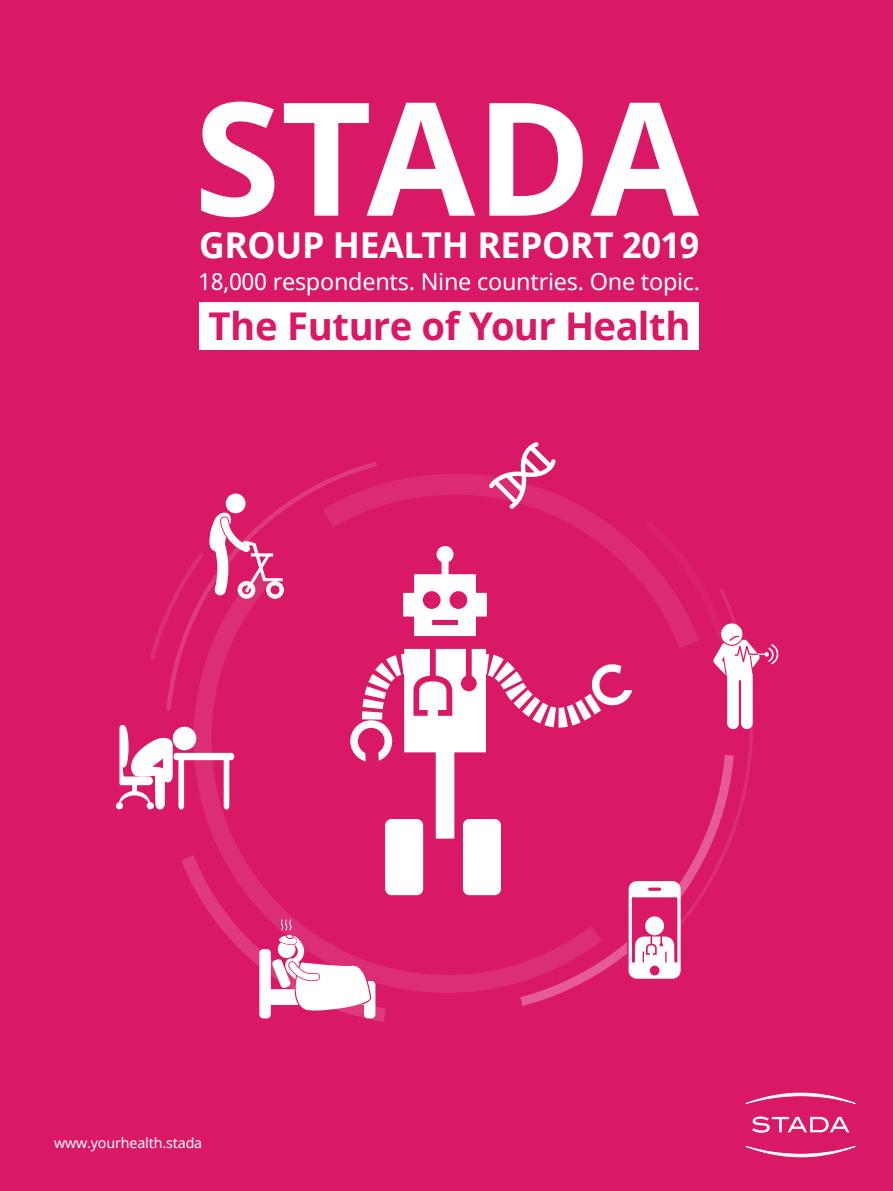
<style>
.page{position:relative;width:893px;height:1191px;background:#d91866}
.page>*{position:absolute;margin:0;border:0;box-sizing:border-box;transform-origin:0 0}
.t1{font:700 157.5px "Noto Sans";letter-spacing:-.005em;color:#fff}
.t2{font:700 38.25px "Noto Sans";letter-spacing:-.01em;color:#d91866}
.t3{font:700 35.55px "Noto Sans";letter-spacing:-.01em;color:#fff}
.t4{font:23.4px "Noto Sans";letter-spacing:-.01em;color:#fff}
.t5{font:14.25px "Noto Sans";letter-spacing:-.01em;color:#fff}
</style>
<div class="page">
<div style="left:434px;top:306px;width:327px;height:62px;background:#d91866"></div>
<div style="left:200px;top:302px;width:499px;height:48px;background:#fff"></div>
<svg style="left:746px;top:1092px;width:109px;height:12px"></svg>
<svg style="left:746px;top:1146px;width:109px;height:11px"></svg>
<svg style="left:752px;top:1116px;width:97px;height:16px"></svg>
<svg style="left:378px;top:472px;width:323px;height:177px;background:#d91b68"></svg>
<svg style="left:165px;top:460px;width:213px;height:252px;background:#d91a67"></svg>
<svg style="left:192px;top:569px;width:411px;height:425px;background:#d91967"></svg>
<svg style="left:519px;top:753px;width:216px;height:254px;background:#d91c68"></svg>
<svg style="left:655px;top:729px;width:124px;height:221px;background:#d91c68"></svg>
<svg style="left:488px;top:441px;width:68px;height:69px"></svg>
<svg style="left:146px;top:492px;width:137px;height:171px;background:#dd3176"></svg>
<div style="left:627px;top:897px;width:50px;height:66px;background:#e771a1"></div>
<svg style="left:629px;top:881px;width:52px;height:97px"></svg>
<svg style="left:180px;top:853px;width:207px;height:170px;background:#df3f80"></svg>
<svg style="left:643px;top:513px;width:136px;height:216px;background:#dc2f75"></svg>
<svg style="left:403px;top:546px;width:84px;height:90px"></svg>
<div style="left:385px;top:819px;width:38px;height:76px;background:#fff;border-radius:6px"></div>
<div style="left:463px;top:819px;width:38px;height:76px;background:#fff;border-radius:6px"></div>
<div style="left:466px;top:648px;width:6px;height:33px;background:#d91866"></div>
<div style="left:430px;top:648px;width:6px;height:30px;background:#d91866"></div>
<svg style="left:116px;top:725px;width:118px;height:84px"></svg>
<svg style="left:350px;top:649px;width:282px;height:189px"></svg>
<h1 class="t1" style="left:194px;top:47px;width:507px">STADA</h1>
<h3 class="t3" style="left:199px;top:220px;width:502px">GROUP HEALTH REPORT 2019</h3>
<p class="t4" style="left:198px;top:266px;width:504px">18,000 respondents. Nine countries. One topic.</p>
<h2 class="t2" style="left:208px;top:299px;width:484px">The Future of Your Health</h2>
<p class="t5" style="left:54px;top:1132px;width:150px">www.yourhealth.stada</p>
</div>
